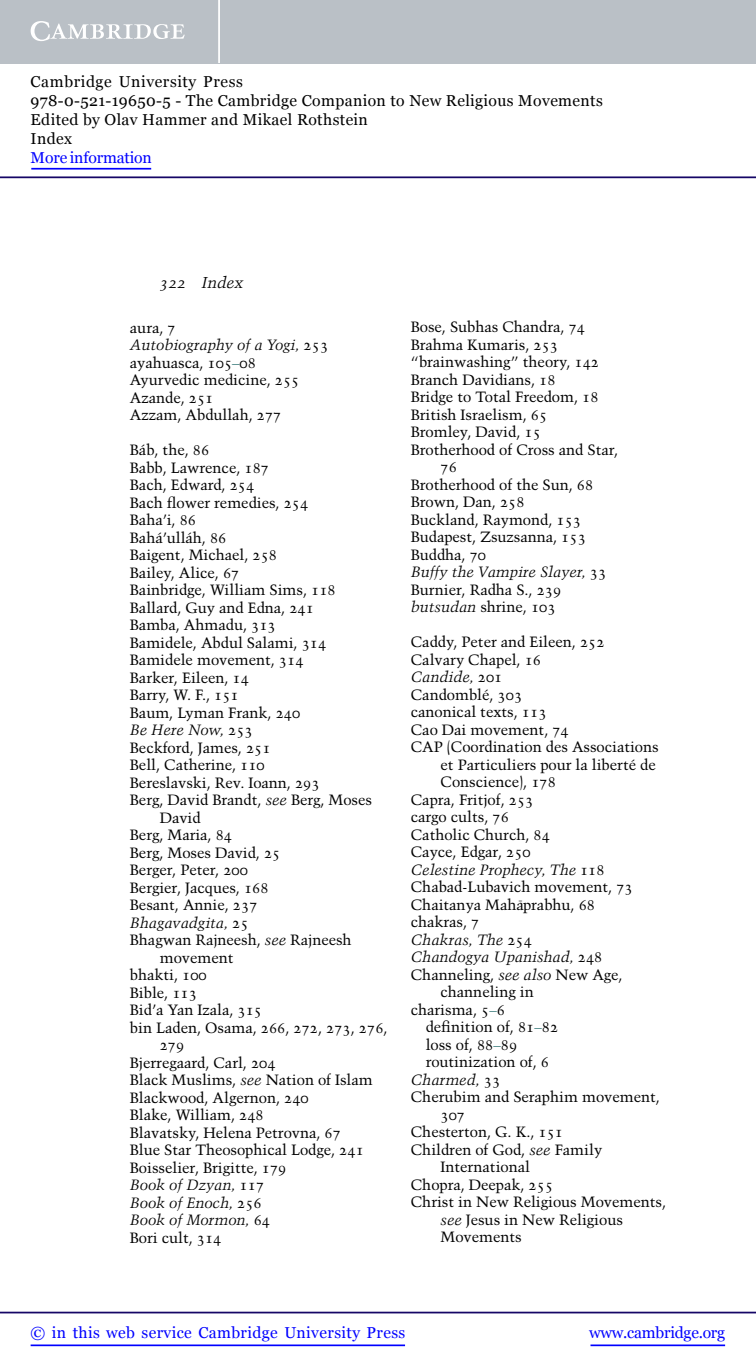
<style>
.page{position:relative;width:756px;height:1371px;background:#fff}
.page>*{position:absolute;margin:0;border:0;box-sizing:border-box;transform-origin:0 0}
.t1{font:15.75px/18.9px "Georgia";letter-spacing:.025em;color:#000}
.t2{font:15.75px "Georgia";letter-spacing:.025em;color:#00f}
.t3{font:15.75px "Georgia";letter-spacing:-.015em;color:#00f}
.t4{font:15.75px "Georgia";letter-spacing:-.01em;color:#00f}
.t5{font:italic 15.75px "Trump Mediaeval LT Std";letter-spacing:-.005em;color:#000}
.t6{font:14.88px/17.5px "Trump Mediaeval LT Std";letter-spacing:-.005em;color:#000}
.t7{font:italic 14.88px "Trump Mediaeval LT Std";letter-spacing:-.005em;color:#000}
.s1{font-style:italic}
.s2{color:#418080}
.s3{font-style:normal}
</style>
<div class="page">
<hr style="left:591px;top:1344px;width:134px;height:1px;background:#00f">
<hr style="left:0;top:1311px;width:756px;height:2px;background:#150666">
<hr style="left:31px;top:1344px;width:374px;height:1px;background:#00f">
<div style="left:0;top:0;width:756px;height:63px;background:#bac0c6"></div>
<svg style="left:31px;top:21px;width:154px;height:20px"></svg>
<hr style="left:218px;top:0;width:2px;height:63px;background:#fff">
<hr style="left:0;top:176px;width:756px;height:2px;background:#150666">
<hr style="left:31px;top:168px;width:120px;height:1px;background:#00f">
<p class="t1" style="left:31px;top:72px;width:574px">Cambridge University Press<br>978-0-521-19650-5 - The Cambridge Companion to New Religious Movements Edited by Olav Hammer and Mikael Rothstein<br>Index</p>
<p class="t4" style="left:31px;top:148px;width:123px">More information</p>
<p class="t5" style="left:160px;top:273px;width:85px">322 Index</p>
<p class="t6" style="left:130px;top:318px;width:200px">aura, 7<br><span class="s1">Autobiography of a Yogi,</span> 253 ayahuasca, 105<span class="s2">–</span>08<br>Ayurvedic medicine, 255<br>Azande, 251<br>Azzam, Abdullah, 277</p>
<p class="t6" style="left:130px;top:441px;width:81px">Báb, the, 86</p>
<p class="t6" style="left:130px;top:458px;width:141px">Babb, Lawrence, 187</p>
<p class="t6" style="left:130px;top:476px;width:126px">Bach, Edward, 254</p>
<p class="t6" style="left:130px;top:493px;width:180px">Bach flower remedies, 254</p>
<p class="t6" style="left:130px;top:511px;width:68px">Baha’i, 86</p>
<p class="t6" style="left:130px;top:528px;width:98px">Bahá’ulláh, 86</p>
<p class="t6" style="left:130px;top:546px;width:149px">Baigent, Michael, 258</p>
<p class="t6" style="left:130px;top:563px;width:111px">Bailey, Alice, 67</p>
<p class="t6" style="left:130px;top:581px;width:207px">Bainbridge, William Sims, 118</p>
<p class="t6" style="left:130px;top:598px;width:186px">Ballard, Guy and Edna, 241</p>
<p class="t6" style="left:130px;top:616px;width:147px">Bamba, Ahmadu, 313</p>
<p class="t6" style="left:130px;top:633px;width:198px">Bamidele, Abdul Salami, 314</p>
<p class="t6" style="left:130px;top:651px;width:175px">Bamidele movement, 314</p>
<p class="t6" style="left:130px;top:668px;width:121px">Barker, Eileen, 14</p>
<p class="t6" style="left:130px;top:686px;width:110px">Barry, W. F., 151</p>
<p class="t6" style="left:130px;top:703px;width:172px">Baum, Lyman Frank, 240</p>
<p class="t7" style="left:130px;top:721px;width:124px">Be Here Now, <span class="s3">253</span></p>
<p class="t6" style="left:130px;top:738px;width:142px">Beckford, James, 251</p>
<p class="t6" style="left:130px;top:756px;width:136px">Bell, Catherine, 110</p>
<p class="t6" style="left:130px;top:773px;width:191px">Bereslavski, Rev. Ioann, 293</p>
<p class="t6" style="left:130px;top:791px;width:244px">Berg, David Brandt, <span class="s1">see</span> Berg, Moses</p>
<p class="t6" style="left:160px;top:808px;width:43px">David</p>
<p class="t6" style="left:130px;top:826px;width:104px">Berg, Maria, 84</p>
<p class="t6" style="left:130px;top:843px;width:152px">Berg, Moses David, 25</p>
<p class="t6" style="left:130px;top:861px;width:120px">Berger, Peter, 200</p>
<p class="t6" style="left:130px;top:878px;width:140px">Bergier, Jacques, 168</p>
<p class="t6" style="left:130px;top:896px;width:129px">Besant, Annie, 237</p>
<p class="t7" style="left:130px;top:913px;width:120px">Bhagavadgita, <span class="s3">25</span></p>
<p class="t6" style="left:130px;top:931px;width:223px">Bhagwan Rajneesh, <span class="s1">see</span> Rajneesh</p>
<p class="t6" style="left:160px;top:948px;width:75px">movement</p>
<p class="t6" style="left:130px;top:966px;width:78px">bhakti, 100</p>
<p class="t6" style="left:130px;top:983px;width:69px">Bible, 113</p>
<p class="t6" style="left:130px;top:1001px;width:134px">Bid’a Yan Izala, 315</p>
<p class="t6" style="left:130px;top:1018px;width:259px">bin Laden, Osama, 266, 272, 273, 276,</p>
<p class="t6" style="left:160px;top:1036px;width:26px">279</p>
<p class="t6" style="left:130px;top:1053px;width:147px">Bjerregaard, Carl, 204</p>
<p class="t6" style="left:130px;top:1071px;width:244px">Black Muslims, <span class="s1">see</span> Nation of Islam</p>
<p class="t6" style="left:130px;top:1088px;width:180px">Blackwood, Algernon, 240</p>
<p class="t6" style="left:130px;top:1106px;width:135px">Blake, William, 248</p>
<p class="t6" style="left:130px;top:1123px;width:213px">Blavatsky, Helena Petrovna, 67</p>
<p class="t6" style="left:130px;top:1141px;width:236px">Blue Star Theosophical Lodge, 241</p>
<p class="t6" style="left:130px;top:1158px;width:158px">Boisselier, Brigitte, 179</p>
<p class="t7" style="left:130px;top:1175px;width:136px">Book of Dzyan, <span class="s3">117</span></p>
<p class="t7" style="left:130px;top:1193px;width:133px">Book of Enoch, <span class="s3">256</span></p>
<p class="t7" style="left:130px;top:1210px;width:142px">Book of Mormon, <span class="s3">64</span></p>
<p class="t6" style="left:130px;top:1228px;width:93px">Bori cult, 314</p>
<p class="t6" style="left:411px;top:318px;width:176px">Bose, Subhas Chandra, 74</p>
<p class="t6" style="left:411px;top:336px;width:149px">Brahma Kumaris, 253</p>
<p class="t6" style="left:411px;top:353px;width:190px">“brainwashing” theory, 142</p>
<p class="t6" style="left:411px;top:371px;width:146px">Branch Davidians, 18</p>
<p class="t6" style="left:411px;top:388px;width:189px">Bridge to Total Freedom, 18</p>
<p class="t6" style="left:411px;top:406px;width:138px">British Israelism, 65</p>
<p class="t6" style="left:411px;top:423px;width:132px">Bromley, David, 15</p>
<p class="t6" style="left:411px;top:441px;width:209px">Brotherhood of Cross and Star,</p>
<p class="t6" style="left:441px;top:458px;width:18px">76</p>
<p class="t6" style="left:411px;top:476px;width:184px">Brotherhood of the Sun, 68</p>
<p class="t6" style="left:411px;top:493px;width:115px">Brown, Dan, 258</p>
<p class="t6" style="left:411px;top:511px;width:172px">Buckland, Raymond, 153</p>
<p class="t6" style="left:411px;top:528px;width:177px">Budapest, Zsuzsanna, 153</p>
<p class="t6" style="left:411px;top:546px;width:77px">Buddha, 70</p>
<p class="t7" style="left:411px;top:563px;width:197px">Buffy the Vampire Slayer, <span class="s3">33</span></p>
<p class="t6" style="left:411px;top:580px;width:152px">Burnier, Radha S., 239</p>
<p class="t6" style="left:411px;top:598px;width:146px"><span class="s1">butsudan</span> shrine, 103</p>
<p class="t6" style="left:411px;top:633px;width:195px">Caddy, Peter and Eileen, 252</p>
<p class="t6" style="left:411px;top:650px;width:132px">Calvary Chapel, 16</p>
<p class="t7" style="left:411px;top:668px;width:93px">Candide, <span class="s3">201</span></p>
<p class="t6" style="left:411px;top:685px;width:113px">Candomblé, 303</p>
<p class="t6" style="left:411px;top:703px;width:137px">canonical texts, 113</p>
<p class="t6" style="left:411px;top:720px;width:160px">Cao Dai movement, 74</p>
<p class="t6" style="left:411px;top:738px;width:249px">CAP (Coordination des Associations</p>
<p class="t6" style="left:441px;top:755px;width:217px">et Particuliers pour la liberté de</p>
<p class="t6" style="left:441px;top:773px;width:117px">Conscience), 178</p>
<p class="t6" style="left:411px;top:790px;width:124px">Capra, Fritjof, 253</p>
<p class="t6" style="left:411px;top:808px;width:100px">cargo cults, 76</p>
<p class="t6" style="left:411px;top:825px;width:141px">Catholic Church, 84</p>
<p class="t6" style="left:411px;top:843px;width:122px">Cayce, Edgar, 250</p>
<p class="t7" style="left:411px;top:860px;width:195px">Celestine Prophecy, The <span class="s3">118</span></p>
<p class="t6" style="left:411px;top:878px;width:223px">Chabad-Lubavich movement, 73</p>
<p class="t6" style="left:411px;top:895px;width:186px">Chaitanya Mahaprabhu, 68</p>
<p class="t6" style="left:411px;top:913px;width:70px">chakras, 7</p>
<p class="t7" style="left:411px;top:930px;width:123px">Chakras, The <span class="s3">254</span></p>
<p class="t7" style="left:411px;top:948px;width:193px">Chandogya Upanishad, <span class="s3">248</span></p>
<p class="t6" style="left:411px;top:965px;width:213px">Channeling, <span class="s1">see also</span> New Age,</p>
<p class="t6" style="left:441px;top:983px;width:95px">channeling in</p>
<p class="t6" style="left:411px;top:1000px;width:96px">charisma, 5<span class="s2">–</span>6</p>
<p class="t6" style="left:426px;top:1018px;width:134px">definition of, 81<span class="s2">–</span>82</p>
<p class="t6" style="left:426px;top:1035px;width:93px">loss of, 88<span class="s2">–</span>89</p>
<p class="t6" style="left:426px;top:1053px;width:125px">routinization of, 6</p>
<p class="t7" style="left:411px;top:1070px;width:91px">Charmed, <span class="s3">33</span></p>
<p class="t6" style="left:411px;top:1088px;width:251px">Cherubim and Seraphim movement,</p>
<p class="t6" style="left:441px;top:1105px;width:26px">307</p>
<p class="t6" style="left:411px;top:1123px;width:154px">Chesterton, G. K., 151</p>
<p class="t6" style="left:411px;top:1140px;width:193px">Children of God, <span class="s1">see</span> Family</p>
<p class="t6" style="left:441px;top:1158px;width:91px">International</p>
<p class="t6" style="left:411px;top:1175px;width:144px">Chopra, Deepak, 255</p>
<p class="t6" style="left:411px;top:1193px;width:257px">Christ in New Religious Movements,</p>
<p class="t6" style="left:441px;top:1210px;width:184px"><span class="s1">see</span> Jesus in New Religious</p>
<p class="t6" style="left:441px;top:1228px;width:83px">Movements</p>
<p class="t2" style="left:31px;top:1323px;width:376px">© in this web service Cambridge University Press</p>
<p class="t3" style="left:589px;top:1323px;width:137px">www.cambridge.org</p>
</div>
